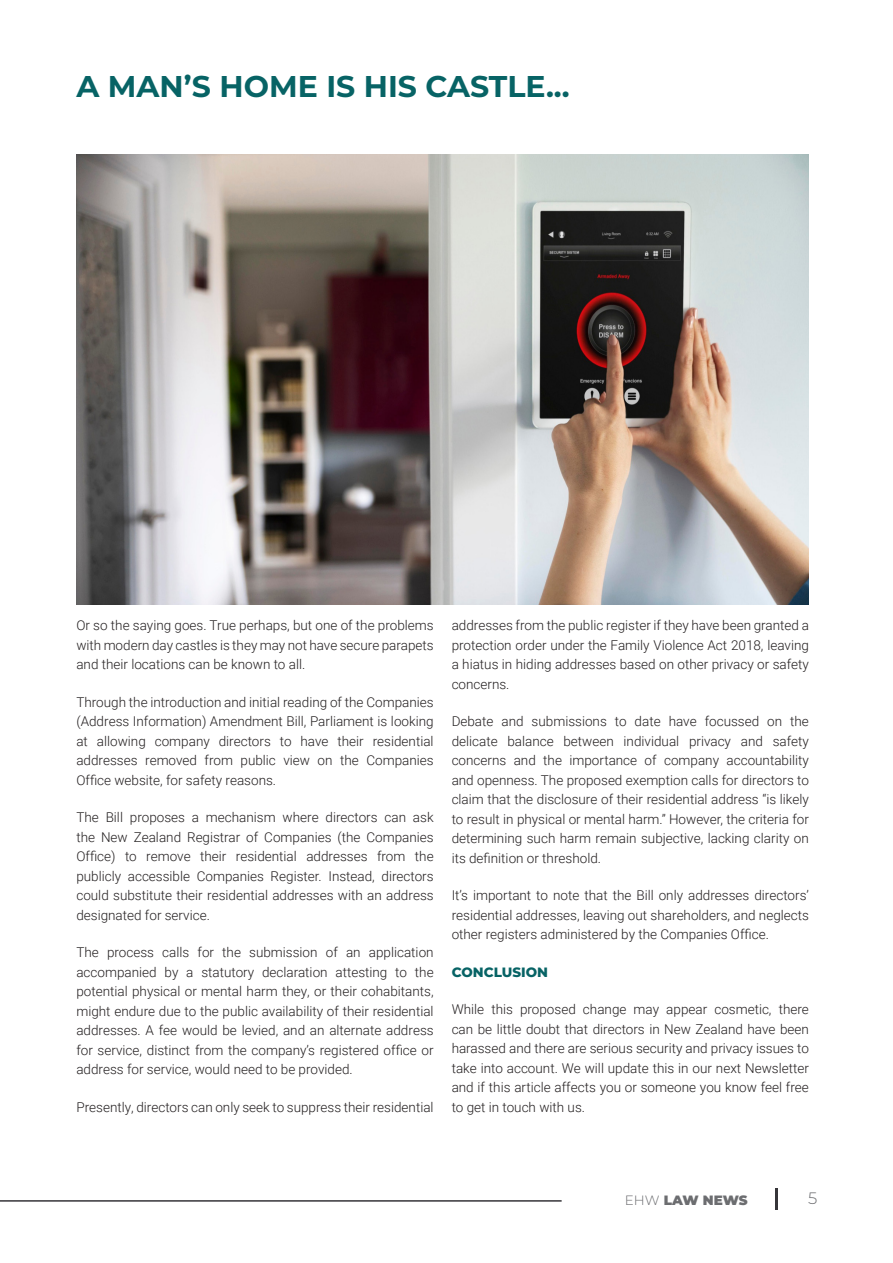
<style>
.page{position:relative;width:893px;height:1263px;background:#fff}
.page>*{position:absolute;margin:0;border:0;box-sizing:border-box;transform-origin:0 0}
.t1{font:700 30px "Montserrat";color:#076365}
.t2{font:300 16.5px "Montserrat";color:#6c6d70}
.Body_Text{font:300 13.5px/19.5px "Roboto";color:#231f20;text-align:justify}
.t3{font:900 13.5px "Montserrat";letter-spacing:-.01em;color:#6c6d70}
.Body_Text-2{font:800 13.5px "Montserrat";color:#076365}
.s1{font-weight:300}
</style>
<div class="page">
<hr style="left:775px;top:1188px;width:3px;height:22px;background:#363539">
<hr style="left:0;top:1200px;width:562px;height:2px;background:#363539">
<img style="left:76px;top:155px;width:732px;height:449px">
<p class="t1" style="left:76px;top:65px;width:495px">A MAN’S HOME IS HIS CASTLE...</p>
<p class="Body_Text" style="left:76px;top:615px;width:359px">Or so the saying goes. True perhaps, but one of the problems with modern day castles is they may not have secure parapets and their locations can be known to all.</p>
<p class="Body_Text" style="left:76px;top:692px;width:359px">Through the introduction and initial reading of the Companies (Address Information) Amendment Bill, Parliament is looking at allowing company directors to have their residential addresses removed from public view on the Companies Office website, for safety reasons.</p>
<p class="Body_Text" style="left:76px;top:807px;width:359px">The Bill proposes a mechanism where directors can ask the New Zealand Registrar of Companies (the Companies Office) to remove their residential addresses from the publicly accessible Companies Register. Instead, directors could substitute their residential addresses with an address designated for service.</p>
<p class="Body_Text" style="left:76px;top:942px;width:359px">The process calls for the submission of an application accompanied by a statutory declaration attesting to the potential physical or mental harm they, or their cohabitants, might endure due to the public availability of their residential addresses. A fee would be levied, and an alternate address for service, distinct from the company’s registered office or address for service, would need to be provided.</p>
<p class="Body_Text" style="left:76px;top:1097px;width:359px">Presently, directors can only seek to suppress their residential</p>
<p class="Body_Text" style="left:452px;top:615px;width:359px">addresses from the public register if they have been granted a protection order under the Family Violence Act 2018, leaving a hiatus in hiding addresses based on other privacy or safety concerns.</p>
<p class="Body_Text" style="left:452px;top:711px;width:359px">Debate and submissions to date have focussed on the delicate balance between individual privacy and safety concerns and the importance of company accountability and openness. The proposed exemption calls for directors to claim that the disclosure of their residential address “is likely to result in physical or mental harm.” However, the criteria for determining such harm remain subjective, lacking clarity on its definition or threshold.</p>
<p class="Body_Text" style="left:452px;top:885px;width:359px">It’s important to note that the Bill only addresses directors’ residential addresses, leaving out shareholders, and neglects other registers administered by the Companies Office.</p>
<p class="Body_Text-2" style="left:452px;top:962px;width:98px">CONCLUSION</p>
<p class="Body_Text" style="left:452px;top:999px;width:359px">While this proposed change may appear cosmetic, there can be little doubt that directors in New Zealand have been harassed and there are serious security and privacy issues to take into account. We will update this in our next Newsletter and if this article affects you or someone you know feel free to get in touch with us.</p>
<p class="t3" style="left:625px;top:1190px;width:124px"><span class="s1">EHW</span> LAW NEWS</p>
<p class="t2" style="left:808px;top:1187px;width:11px">5</p>
</div>
